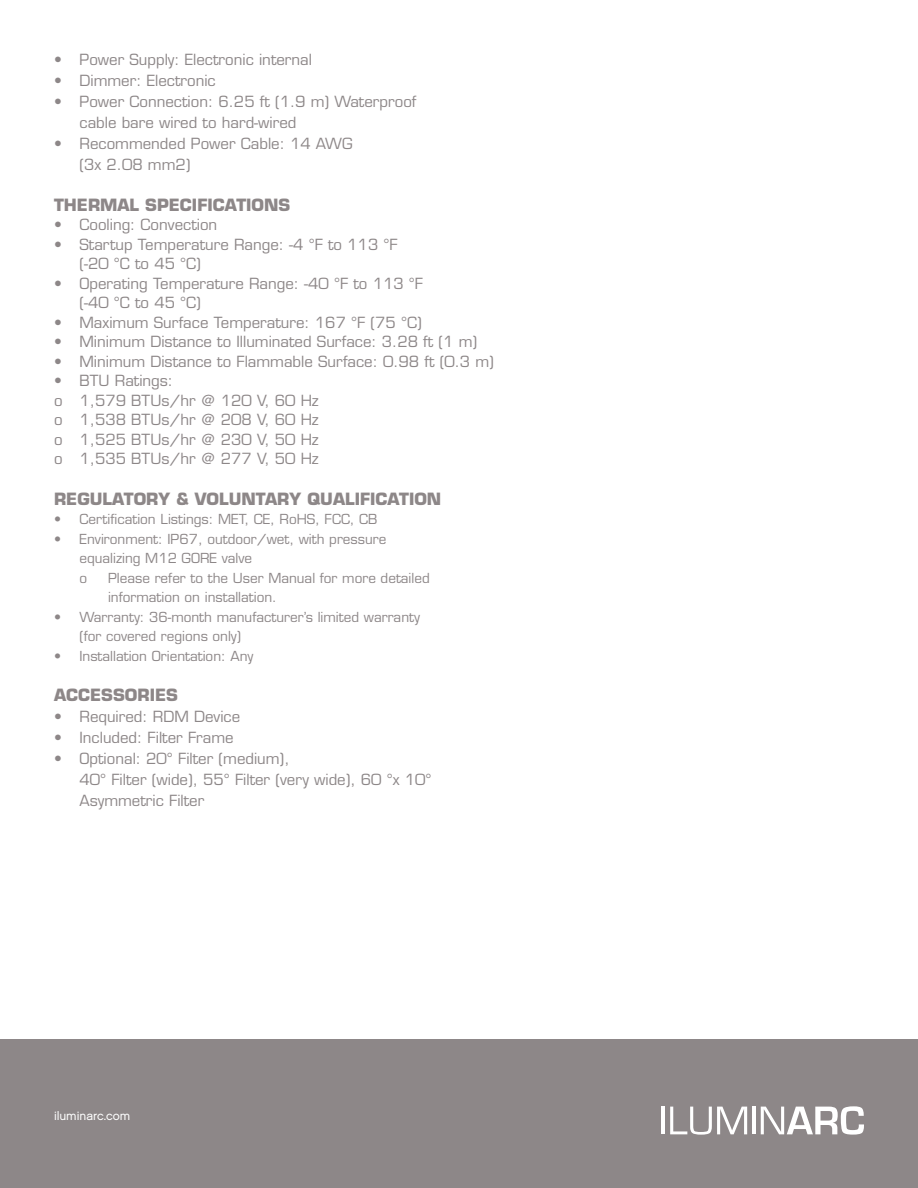
<style>
.page{position:relative;width:918px;height:1188px;background:#fff}
.page>*{position:absolute;margin:0;border:0;box-sizing:border-box;transform-origin:0 0}
.t1{font:700 16.5px "Eurostile";color:#8d8788}
.t2{font:15px "Eurostile";color:#8d8788}
.t3{font:13.5px "Eurostile";color:#8d8788}
.t4{font:12px "Chalet London Nineteen Sixty";color:#fff}
</style>
<div class="page">
<div style="left:0;top:1040px;width:918px;height:148px;background:#8d8788"></div>
<hr style="left:662px;top:1107px;width:3px;height:27px;background:#fff">
<svg style="left:670px;top:1107px;width:77px;height:28px"></svg>
<hr style="left:752px;top:1107px;width:3px;height:27px;background:#fff">
<svg style="left:761px;top:1106px;width:103px;height:29px"></svg>
<p class="t2" style="left:54px;top:51px;width:260px">• Power Supply: Electronic internal</p>
<p class="t2" style="left:54px;top:72px;width:163px">• Dimmer: Electronic</p>
<p class="t2" style="left:54px;top:93px;width:364px">• Power Connection: 6.25 ft (1.9 m) Waterproof</p>
<p class="t2" style="left:80px;top:114px;width:218px">cable bare wired to hard-wired</p>
<p class="t2" style="left:54px;top:135px;width:300px">• Recommended Power Cable: 14 AWG</p>
<p class="t2" style="left:80px;top:156px;width:113px">(3x 2.08 mm2)</p>
<p class="t1" style="left:54px;top:194px;width:238px">THERMAL SPECIFICATIONS</p>
<p class="t2" style="left:54px;top:216px;width:165px">• Cooling: Convection</p>
<p class="t2" style="left:54px;top:235px;width:345px">• Startup Temperature Range: -4 °F to 113 °F</p>
<p class="t2" style="left:80px;top:255px;width:123px">(-20 °C to 45 °C)</p>
<p class="t2" style="left:54px;top:274px;width:371px">• Operating Temperature Range: -40 °F to 113 °F</p>
<p class="t2" style="left:80px;top:294px;width:123px">(-40 °C to 45 °C)</p>
<p class="t2" style="left:54px;top:313px;width:369px">• Maximum Surface Temperature: 167 °F (75 °C)</p>
<p class="t2" style="left:54px;top:333px;width:425px">• Minimum Distance to Illuminated Surface: 3.28 ft (1 m)</p>
<p class="t2" style="left:54px;top:352px;width:441px">• Minimum Distance to Flammable Surface: 0.98 ft (0.3 m)</p>
<p class="t2" style="left:54px;top:372px;width:121px">• BTU Ratings:</p>
<p class="t2" style="left:54px;top:391px;width:266px">o 1,579 BTUs/hr @ 120 V, 60 Hz</p>
<p class="t2" style="left:54px;top:411px;width:266px">o 1,538 BTUs/hr @ 208 V, 60 Hz</p>
<p class="t2" style="left:54px;top:430px;width:266px">o 1,525 BTUs/hr @ 230 V, 50 Hz</p>
<p class="t2" style="left:54px;top:450px;width:266px">o 1,535 BTUs/hr @ 277 V, 50 Hz</p>
<p class="t1" style="left:54px;top:488px;width:389px">REGULATORY &amp; VOLUNTARY QUALIFICATION</p>
<p class="t3" style="left:54px;top:511px;width:325px">• Certification Listings: MET, CE, RoHS, FCC, CB</p>
<p class="t3" style="left:54px;top:531px;width:334px">• Environment: IP67, outdoor/wet, with pressure</p>
<p class="t3" style="left:80px;top:550px;width:174px">equalizing M12 GORE valve</p>
<p class="t3" style="left:80px;top:570px;width:9px">o</p>
<p class="t3" style="left:108px;top:570px;width:323px">Please refer to the User Manual for more detailed</p>
<p class="t3" style="left:108px;top:589px;width:170px">information on installation.</p>
<p class="t3" style="left:54px;top:609px;width:368px">• Warranty: 36-month manufacturer’s limited warranty</p>
<p class="t3" style="left:80px;top:628px;width:163px">(for covered regions only)</p>
<p class="t3" style="left:54px;top:648px;width:201px">• Installation Orientation: Any</p>
<p class="t1" style="left:54px;top:685px;width:126px">ACCESSORIES</p>
<p class="t2" style="left:54px;top:708px;width:188px">• Required: RDM Device</p>
<p class="t2" style="left:54px;top:729px;width:181px">• Included: Filter Frame</p>
<p class="t2" style="left:54px;top:750px;width:237px">• Optional: 20° Filter (medium),</p>
<p class="t2" style="left:80px;top:771px;width:353px">40° Filter (wide), 55° Filter (very wide), 60 °x 10°</p>
<p class="t2" style="left:80px;top:792px;width:126px">Asymmetric Filter</p>
<p class="t4" style="left:54px;top:1109px;width:78px">iluminarc.com</p>
</div>
